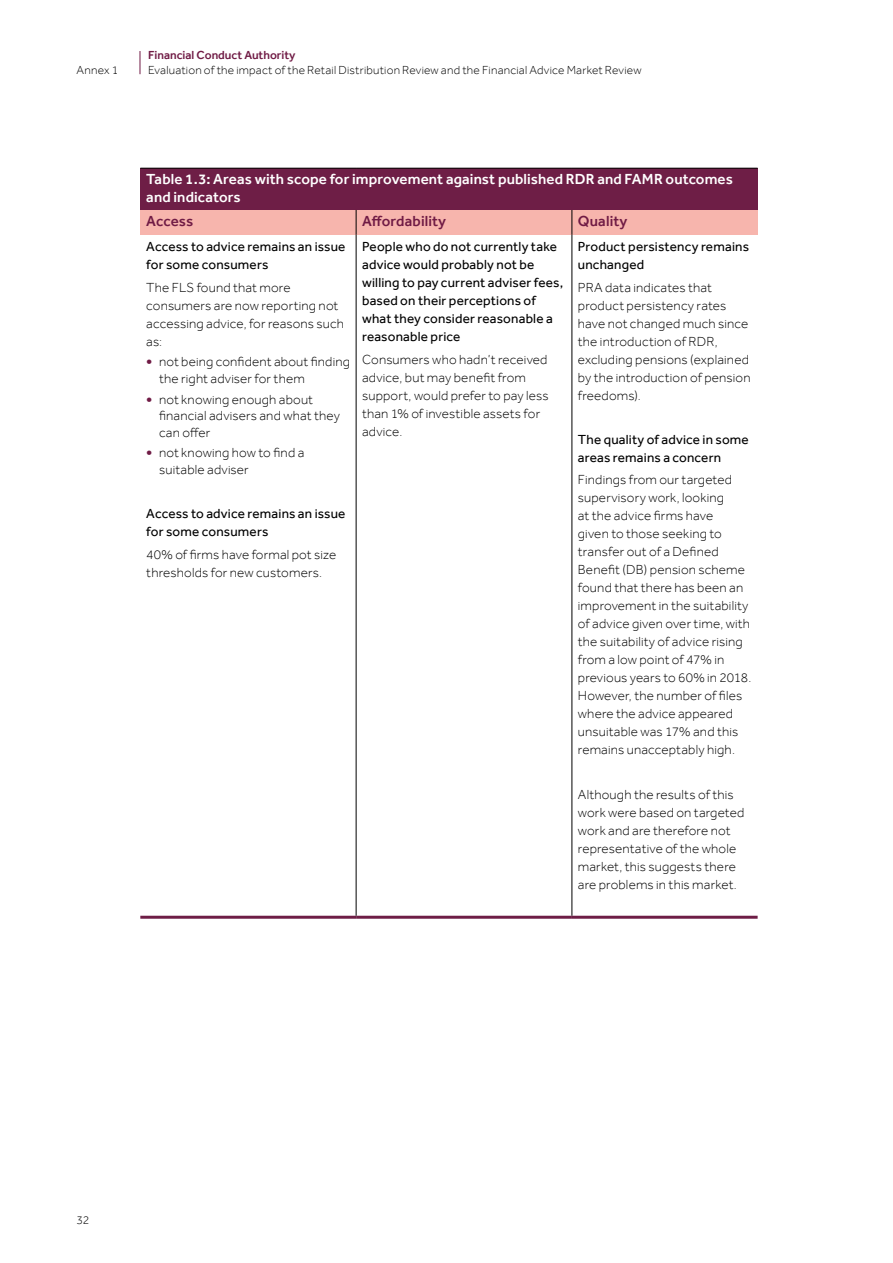
<style>
.page{position:relative;width:893px;height:1263px;background:#fff}
.page>*{position:absolute;margin:0;border:0;box-sizing:border-box;transform-origin:0 0}
.t1{font:500 15px/18px "Effra";letter-spacing:.01em;color:#fff}
.t2{font:500 15px "Effra";letter-spacing:.01em;color:#701b45}
.t3{font:300 13.5px/18px "Effra";letter-spacing:.015em;color:#000}
.t4{font:13.5px/18px "Effra";letter-spacing:.015em;color:#000}
.t5{font:300 12px "Effra";letter-spacing:.02em;color:#000}
.t6{font:500 12px "Effra";color:#701b45}
.s1{font-weight:500;font-size:16.5px;color:#701b45}
</style>
<div class="page">
<div style="left:140px;top:168px;width:618px;height:42px;background:#6e1e46"></div>
<div style="left:140px;top:210px;width:216px;height:25px;background:#f7b5ad"></div>
<svg style="left:140px;top:51px;width:1px;height:23px"></svg>
<div style="left:356px;top:210px;width:216px;height:25px;background:#f7b5ad"></div>
<div style="left:572px;top:210px;width:186px;height:25px;background:#f7b5ad"></div>
<hr style="left:140px;top:916px;width:216px;height:3px;background:#6e1e46">
<hr style="left:356px;top:916px;width:216px;height:3px;background:#6e1e46">
<hr style="left:572px;top:916px;width:186px;height:3px;background:#6e1e46">
<hr style="left:356px;top:235px;width:1px;height:681px;background:#000">
<hr style="left:572px;top:235px;width:1px;height:681px;background:#000">
<svg style="left:356px;top:210px;width:1px;height:25px"></svg>
<svg style="left:572px;top:210px;width:1px;height:25px"></svg>
<hr style="left:140px;top:168px;width:216px;height:1px;background:#000">
<hr style="left:356px;top:168px;width:216px;height:1px;background:#000">
<hr style="left:572px;top:168px;width:186px;height:1px;background:#000">
<p class="t6" style="left:148px;top:48px;width:149px">Financial Conduct Authority</p>
<p class="t5" style="left:77px;top:63px;width:43px">Annex 1</p>
<p class="t5" style="left:148px;top:63px;width:495px">Evaluation of the impact of the Retail Distribution Review and the Financial Advice Market Review</p>
<p class="t1" style="left:146px;top:170px;width:588px">Table 1.3: Areas with scope for improvement against published RDR and FAMR outcomes and indicators</p>
<p class="t2" style="left:146px;top:212px;width:48px">Access</p>
<p class="t4" style="left:146px;top:238px;width:201px">Access to advice remains an issue for some consumers</p>
<p class="t3" style="left:146px;top:278px;width:199px">The FLS found that more consumers are now reporting not accessing advice, for reasons such as:</p>
<p class="t3" style="left:159px;top:353px;width:193px;line-height:16.5px;text-indent:-13px"><span class="s1">•</span> not being confident about finding the right adviser for them</p>
<p class="t3" style="left:159px;top:391px;width:182px;line-height:16.5px;text-indent:-13px"><span class="s1">•</span> not knowing enough about financial advisers and what they can offer</p>
<p class="t3" style="left:159px;top:444px;width:147px;line-height:16.5px;text-indent:-13px"><span class="s1">•</span> not knowing how to find a suitable adviser</p>
<p class="t4" style="left:146px;top:505px;width:201px">Access to advice remains an issue for some consumers</p>
<p class="t3" style="left:146px;top:545px;width:191px">40% of firms have formal pot size thresholds for new customers.</p>
<p class="t2" style="left:362px;top:212px;width:86px">Affordability</p>
<p class="t4" style="left:362px;top:238px;width:203px">People who do not currently take advice would probably not be willing to pay current adviser fees, based on their perceptions of what they consider reasonable a reasonable price</p>
<p class="t3" style="left:362px;top:350px;width:188px">Consumers who hadn’t received advice, but may benefit from support, would prefer to pay less than 1% of investible assets for advice.</p>
<p class="t2" style="left:578px;top:212px;width:51px">Quality</p>
<p class="t4" style="left:578px;top:238px;width:173px">Product persistency remains unchanged</p>
<p class="t3" style="left:578px;top:278px;width:174px">PRA data indicates that product persistency rates have not changed much since the introduction of RDR, excluding pensions (explained by the introduction of pension freedoms).</p>
<p class="t4" style="left:578px;top:430px;width:172px">The quality of advice in some areas remains a concern</p>
<p class="t3" style="left:578px;top:471px;width:175px">Findings from our targeted supervisory work, looking<br>at the advice firms have<br>given to those seeking to transfer out of a Defined<br>Benefit (DB) pension scheme found that there has been an improvement in the suitability of advice given over time, with the suitability of advice rising from a low point of 47% in previous years to 60% in 2018.<br>However, the number of files where the advice appeared unsuitable was 17% and this remains unacceptably high.</p>
<p class="t3" style="left:578px;top:785px;width:168px">Although the results of this work were based on targeted work and are therefore not representative of the whole market, this suggests there are problems in this market.</p>
<p class="t5" style="left:77px;top:1213px;width:14px">32</p>
</div>
